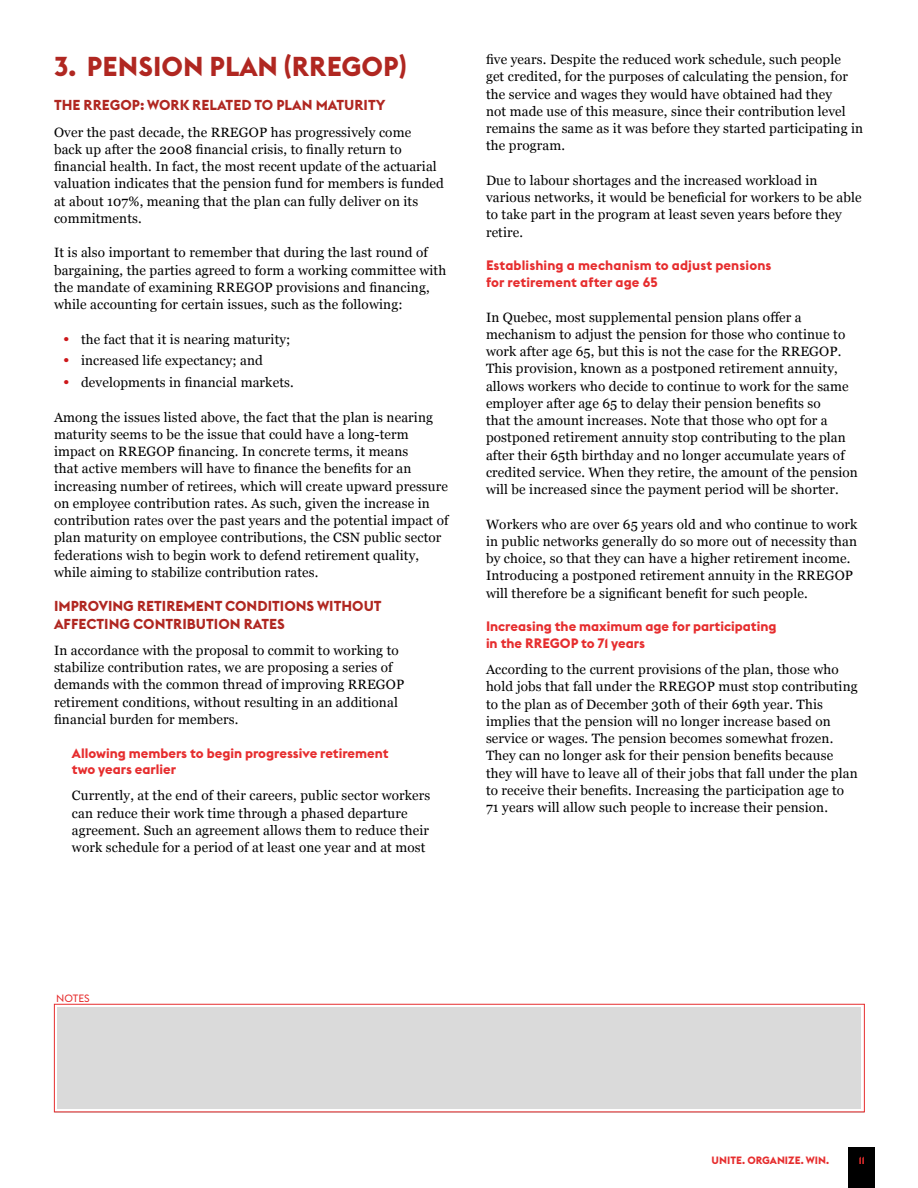
<style>
.page{position:relative;width:918px;height:1188px;background:#fff}
.page>*{position:absolute;margin:0;border:0;box-sizing:border-box;transform-origin:0 0}
.t1{font:700 27px "Euclid Flex";color:#b02721}
.t2{font:700 14.25px/17.2px "Euclid Flex";color:#b02721}
.t3{font:13.5px/17.2px "Georgia";letter-spacing:.01em;color:#000}
.t4{font:700 13.5px/16.5px "Euclid Flex";color:#e62d2e}
.t5{font:700 10.5px "Euclid Flex";color:#e62d2e}
.t6{font:10.5px "Euclid Flex";color:#e62d2e}
.s1{font-size:16.5px;color:#cd171a}
</style>
<div class="page">
<div style="left:848px;top:1148px;width:27px;height:40px;background:#000"></div>
<hr style="left:54px;top:1112px;width:810px;height:1px;background:#c6c6c6">
<div style="left:54px;top:1004px;width:811px;height:108px;border:1px solid #e62d2e"></div>
<div style="left:57px;top:1007px;width:804px;height:102px;background:#dadada"></div>
<h1 class="t1" style="left:54px;top:51px;width:354px">3. PENSION PLAN (RREGOP)</h1>
<p class="t2" style="left:54px;top:97px;width:333px">THE RREGOP: WORK RELATED TO PLAN MATURITY</p>
<p class="t3" style="left:54px;top:123px;width:392px">Over the past decade, the RREGOP has progressively come<br>back up after the 2008 financial crisis, to finally return to financial health. In fact, the most recent update of the actuarial valuation indicates that the pension fund for members is funded at about 107%, meaning that the plan can fully deliver on its commitments.</p>
<p class="t3" style="left:54px;top:243px;width:394px">It is also important to remember that during the last round of bargaining, the parties agreed to form a working committee with the mandate of examining RREGOP provisions and financing, while accounting for certain issues, such as the following:</p>
<p class="t3" style="left:63px;top:330px;width:229px"><span class="s1">•</span> the fact that it is nearing maturity;</p>
<p class="t3" style="left:63px;top:351px;width:202px"><span class="s1">•</span> increased life expectancy; and</p>
<p class="t3" style="left:63px;top:373px;width:232px"><span class="s1">•</span> developments in financial markets.</p>
<p class="t3" style="left:54px;top:408px;width:396px">Among the issues listed above, the fact that the plan is nearing maturity seems to be the issue that could have a long-term impact on RREGOP financing. In concrete terms, it means<br>that active members will have to finance the benefits for an increasing number of retirees, which will create upward pressure on employee contribution rates. As such, given the increase in contribution rates over the past years and the potential impact of plan maturity on employee contributions, the CSN public sector federations wish to begin work to defend retirement quality, while aiming to stabilize contribution rates.</p>
<p class="t2" style="left:54px;top:598px;width:329px">IMPROVING RETIREMENT CONDITIONS WITHOUT<br>AFFECTING CONTRIBUTION RATES</p>
<p class="t3" style="left:54px;top:641px;width:352px">In accordance with the proposal to commit to working to stabilize contribution rates, we are proposing a series of demands with the common thread of improving RREGOP retirement conditions, without resulting in an additional financial burden for members.</p>
<p class="t4" style="left:72px;top:745px;width:318px">Allowing members to begin progressive retirement two years earlier</p>
<p class="t3" style="left:72px;top:786px;width:360px">Currently, at the end of their careers, public sector workers can reduce their work time through a phased departure agreement. Such an agreement allows them to reduce their work schedule for a period of at least one year and at most</p>
<p class="t3" style="left:486px;top:50px;width:379px">five years. Despite the reduced work schedule, such people<br>get credited, for the purposes of calculating the pension, for the service and wages they would have obtained had they<br>not made use of this measure, since their contribution level remains the same as it was before they started participating in the program.</p>
<p class="t3" style="left:486px;top:171px;width:377px">Due to labour shortages and the increased workload in various networks, it would be beneficial for workers to be able to take part in the program at least seven years before they retire.</p>
<p class="t4" style="left:486px;top:258px;width:287px">Establishing a mechanism to adjust pensions for retirement after age 65</p>
<p class="t3" style="left:486px;top:308px;width:373px">In Quebec, most supplemental pension plans offer a mechanism to adjust the pension for those who continue to work after age 65, but this is not the case for the RREGOP.<br>This provision, known as a postponed retirement annuity, allows workers who decide to continue to work for the same employer after age 65 to delay their pension benefits so<br>that the amount increases. Note that those who opt for a postponed retirement annuity stop contributing to the plan after their 65th birthday and no longer accumulate years of credited service. When they retire, the amount of the pension will be increased since the payment period will be shorter.</p>
<p class="t3" style="left:486px;top:515px;width:373px">Workers who are over 65 years old and who continue to work in public networks generally do so more out of necessity than by choice, so that they can have a higher retirement income.<br>Introducing a postponed retirement annuity in the RREGOP will therefore be a significant benefit for such people.</p>
<p class="t4" style="left:486px;top:618px;width:292px">Increasing the maximum age for participating in the RREGOP to 71 years</p>
<p class="t3" style="left:486px;top:660px;width:373px">According to the current provisions of the plan, those who hold jobs that fall under the RREGOP must stop contributing to the plan as of December 30th of their 69th year. This implies that the pension will no longer increase based on service or wages. The pension becomes somewhat frozen.<br>They can no longer ask for their pension benefits because they will have to leave all of their jobs that fall under the plan to receive their benefits. Increasing the participation age to 71 years will allow such people to increase their pension.</p>
<p class="t6" style="left:56px;top:992px;width:35px">NOTES</p>
<p class="t5" style="left:712px;top:1155px;width:119px">UNITE. ORGANIZE. WIN.</p>
<p class="t5" style="left:859px;top:1155px;width:8px">11</p>
</div>
